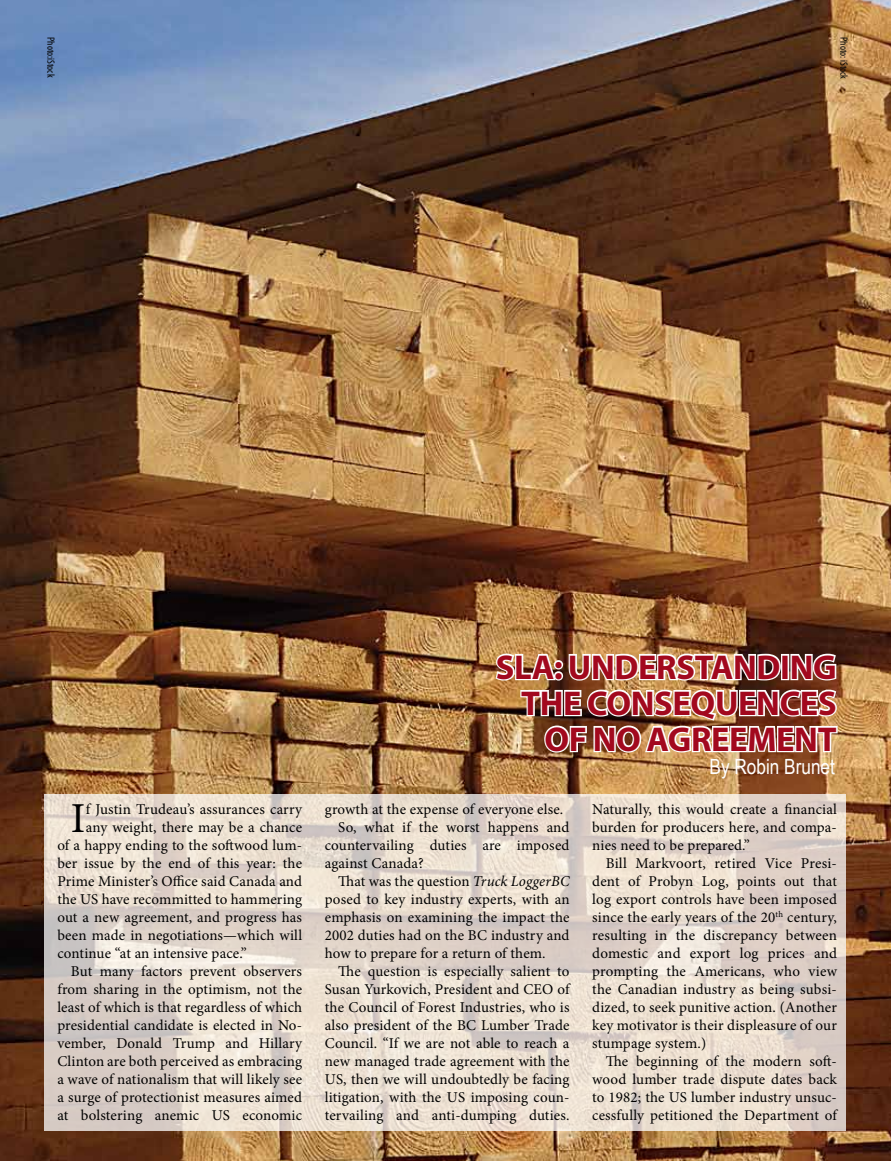
<style>
.page{position:relative;width:891px;height:1161px;background:#fff}
.page>*{position:absolute;margin:0;border:0;box-sizing:border-box;transform-origin:0 0}
.t1{font:42.75px "Minion Pro";color:#000}
.t2{font:700 34.5px/36px "Myriad Pro";letter-spacing:-.01em;color:#a2091e;text-align:right}
.t3{font:21px "Arial Narrow";color:#fff}
.t4{font:15px/18px "Minion Pro";letter-spacing:.01em;color:#000;text-align:justify}
.t5{font:condensed 10.5px "Myriad Pro";color:#000}
.s1{font-style:italic}
</style>
<div class="page">
<img style="left:0;top:0;width:891px;height:1161px">
<img style="left:493px;top:548px;width:346px;height:211px">
<svg style="left:44px;top:794px;width:801px;height:337px;background:#e5dace"></svg>
<p class="t5" style="left:57px;top:37px;width:42px;rotate:90deg">Photo:iStock</p>
<p class="t5" style="left:850px;top:37px;width:43px;rotate:90deg">Photo: iStock</p>
<h1 class="t1" style="left:71px;top:789px;width:16px">I</h1>
<p class="t4" style="left:86px;top:800px;width:218px">f Justin Trudeau’s assurances carry</p>
<p class="t4" style="left:86px;top:818px;width:218px">any weight, there may be a chance</p>
<p class="t4" style="left:57px;top:836px;width:246px">of a happy ending to the softwood lum-</p>
<p class="t4" style="left:57px;top:854px;width:246px">ber issue by the end of this year: the</p>
<p class="t4" style="left:57px;top:872px;width:246px">Prime Minister’s Office said Canada and</p>
<p class="t4" style="left:57px;top:890px;width:246px">the US have recommitted to hammering</p>
<p class="t4" style="left:57px;top:908px;width:246px">out a new agreement, and progress has</p>
<p class="t4" style="left:57px;top:926px;width:246px">been made in negotiations—which will</p>
<p class="t4" style="left:57px;top:944px;width:191px">continue “at an intensive pace.”</p>
<p class="t4" style="left:71px;top:962px;width:233px">But many factors prevent observers</p>
<p class="t4" style="left:57px;top:980px;width:246px">from sharing in the optimism, not the</p>
<p class="t4" style="left:57px;top:998px;width:246px">least of which is that regardless of which</p>
<p class="t4" style="left:57px;top:1016px;width:246px">presidential candidate is elected in No-</p>
<p class="t4" style="left:57px;top:1034px;width:246px">vember, Donald Trump and Hillary</p>
<p class="t4" style="left:57px;top:1052px;width:246px">Clinton are both perceived as embracing</p>
<p class="t4" style="left:57px;top:1070px;width:246px">a wave of nationalism that will likely see</p>
<p class="t4" style="left:57px;top:1088px;width:246px">a surge of protectionist measures aimed</p>
<p class="t4" style="left:57px;top:1106px;width:246px">at bolstering anemic US economic</p>
<h2 class="t2" style="left:496px;top:648px;width:342px">SLA: UNDERSTANDING<br>THE CONSEQUENCES<br>OF NO AGREEMENT</h2>
<h3 class="t3" style="left:710px;top:751px;width:127px">By Robin Brunet</h3>
<p class="t4" style="left:325px;top:800px;width:240px">growth at the expense of everyone else.</p>
<p class="t4" style="left:338px;top:818px;width:233px">So, what if the worst happens and</p>
<p class="t4" style="left:325px;top:836px;width:246px">countervailing duties are imposed</p>
<p class="t4" style="left:325px;top:854px;width:101px">against Canada?</p>
<p class="t4" style="left:338px;top:872px;width:233px">That was the question <span class="s1">Truck LoggerBC</span></p>
<p class="t4" style="left:325px;top:890px;width:246px">posed to key industry experts, with an</p>
<p class="t4" style="left:325px;top:908px;width:246px">emphasis on examining the impact the</p>
<p class="t4" style="left:325px;top:926px;width:246px">2002 duties had on the BC industry and</p>
<p class="t4" style="left:325px;top:944px;width:222px">how to prepare for a return of them.</p>
<p class="t4" style="left:338px;top:962px;width:233px">The question is especially salient to</p>
<p class="t4" style="left:325px;top:980px;width:246px">Susan Yurkovich, President and CEO of</p>
<p class="t4" style="left:325px;top:998px;width:246px">the Council of Forest Industries, who is</p>
<p class="t4" style="left:325px;top:1016px;width:246px">also president of the BC Lumber Trade</p>
<p class="t4" style="left:325px;top:1034px;width:246px">Council. “If we are not able to reach a</p>
<p class="t4" style="left:325px;top:1052px;width:246px">new managed trade agreement with the</p>
<p class="t4" style="left:325px;top:1070px;width:246px">US, then we will undoubtedly be facing</p>
<p class="t4" style="left:325px;top:1088px;width:246px">litigation, with the US imposing coun-</p>
<p class="t4" style="left:325px;top:1106px;width:246px">tervailing and anti-dumping duties.</p>
<p class="t4" style="left:592px;top:800px;width:246px">Naturally, this would create a financial burden for producers here, and compa&shy;nies need to be prepared.”</p>
<p class="t4" style="left:592px;top:854px;width:246px;text-indent:14px">Bill Markvoort, retired Vice Presi&shy;dent of Probyn Log, points out that log export controls have been imposed since the early years of the 20<sup>th</sup> century, resulting in the discrepancy between domestic and export log prices and prompting the Americans, who view the Canadian industry as being subsi&shy;dized, to seek punitive action. (Another key motivator is their displeasure of our stumpage system.)</p>
<p class="t4" style="left:592px;top:1052px;width:246px;text-indent:14px">The beginning of the modern soft&shy;wood lumber trade dispute dates back to 1982; the US lumber industry unsuc&shy;cessfully petitioned the Department of</p>
</div>
